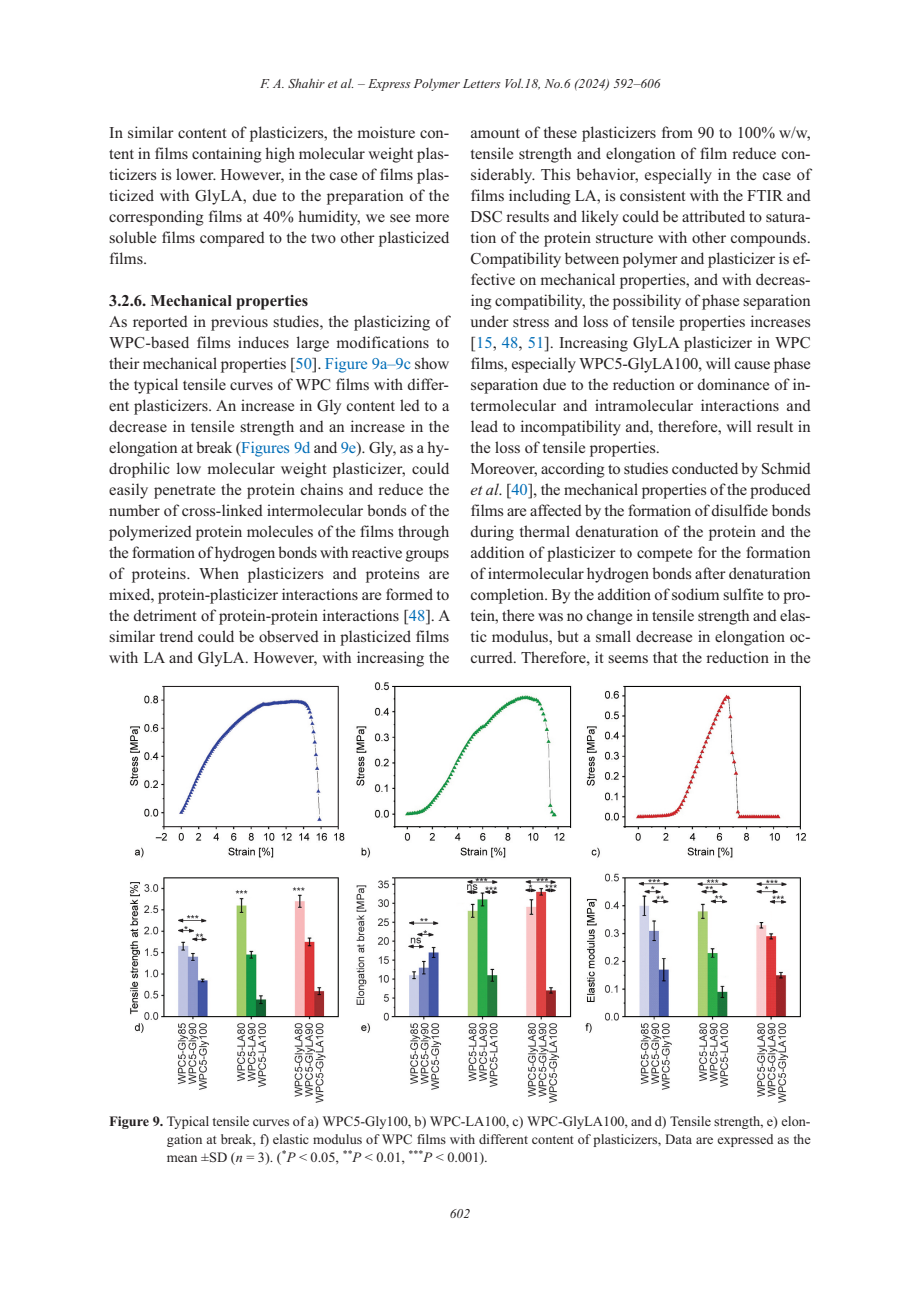
<style>
.page{position:relative;width:920px;height:1290px;background:#fff}
.page>*{position:absolute;margin:0;border:0;box-sizing:border-box;transform-origin:0 0}
.t1{font:16.5px/21px "Times New Roman";color:#231f20;text-align:justify}
.t2{font:700 16.5px "Times New Roman";color:#231f20}
.t3{font:14.25px/18px "Times New Roman";color:#231f20;text-align:justify}
.t4{font:italic 13.5px "Times New Roman";color:#231f20}
.s1{color:#006db7}
.s2{font-style:italic}
.s3{font-weight:700}
</style>
<div class="page">
<img style="left:129px;top:682px;width:677px;height:421px">
<p class="t4" style="left:260px;top:76px;width:402px">F. A. Shahir et al. – Express Polymer Letters Vol.18, No.6 (2024) 592–606</p>
<p class="t1" style="left:109px;top:122px;width:342px">In similar content of plasticizers, the moisture con&shy;tent in films containing high molecular weight plas&shy;ticizers is lower. However, in the case of films plas&shy;ticized with GlyLA, due to the preparation of the corresponding films at 40% humidity, we see more soluble films compared to the two other plasticized films.</p>
<p class="t2" style="left:109px;top:291px;width:201px">3.2.6. Mechanical properties</p>
<p class="t1" style="left:109px;top:311px;width:343px">As reported in previous studies, the plasticizing of WPC-based films induces large modifications to their mechanical properties [<span class="s1">50</span>]. <span class="s1">Figure 9a–9c</span> show the typical tensile curves of WPC films with differ&shy;ent plasticizers. An increase in Gly content led to a decrease in tensile strength and an increase in the elongation at break (<span class="s1">Figures 9d</span> and <span class="s1">9e</span>). Gly, as a hy&shy;drophilic low molecular weight plasticizer, could easily penetrate the protein chains and reduce the number of cross-linked intermolecular bonds of the polymerized protein molecules of the films through the formation of hydrogen bonds with reactive groups of proteins. When plasticizers and proteins are mixed, protein-plasticizer interactions are formed to the detriment of protein-protein interactions [<span class="s1">48</span>]. A similar trend could be observed in plasticized films with LA and GlyLA. However, with increasing the</p>
<p class="t1" style="left:471px;top:122px;width:342px;text-align:left">amount of these plasticizers from 90 to 100% w/w, tensile strength and elongation of film reduce con&shy;siderably. This behavior, especially in the case of films including LA, is consistent with the FTIR and DSC results and likely could be attributed to satura&shy;tion of the protein structure with other compounds.<br>Compatibility between polymer and plasticizer is ef&shy;fective on mechanical properties, and with decreas&shy;ing compatibility, the possibility of phase separation under stress and loss of tensile properties increases [<span class="s1">15</span>, <span class="s1">48</span>, <span class="s1">51</span>]. Increasing GlyLA plasticizer in WPC films, especially WPC5-GlyLA100, will cause phase separation due to the reduction or dominance of in&shy;termolecular and intramolecular interactions and lead to incompatibility and, therefore, will result in the loss of tensile properties.<br>Moreover, according to studies conducted by Schmid <span class="s2">et al</span>. [<span class="s1">40</span>], the mechanical properties of the produced films are affected by the formation of disulfide bonds during thermal denaturation of the protein and the addition of plasticizer to compete for the formation of intermolecular hydrogen bonds after denaturation completion. By the addition of sodium sulfite to pro&shy;tein, there was no change in tensile strength and elas&shy;tic modulus, but a small decrease in elongation oc&shy;curred. Therefore, it seems that the reduction in the</p>
<p class="t3" style="left:167px;top:1112px;width:645px;text-indent:-58px"><span class="s3">Figure 9.</span> Typical tensile curves of a) WPC5-Gly100, b) WPC-LA100, c) WPC-GlyLA100, and d) Tensile strength, e) elon&shy;gation at break, f) elastic modulus of WPC films with different content of plasticizers, Data are expressed as the mean ±SD (<span class="s2">n</span> = 3). (<sup>*</sup><span class="s2">P</span> &lt; 0.05, <sup>**</sup><span class="s2">P</span> &lt; 0.01, <sup>***</sup><span class="s2">P</span> &lt; 0.001).</p>
<p class="t4" style="left:450px;top:1205px;width:22px">602</p>
</div>
